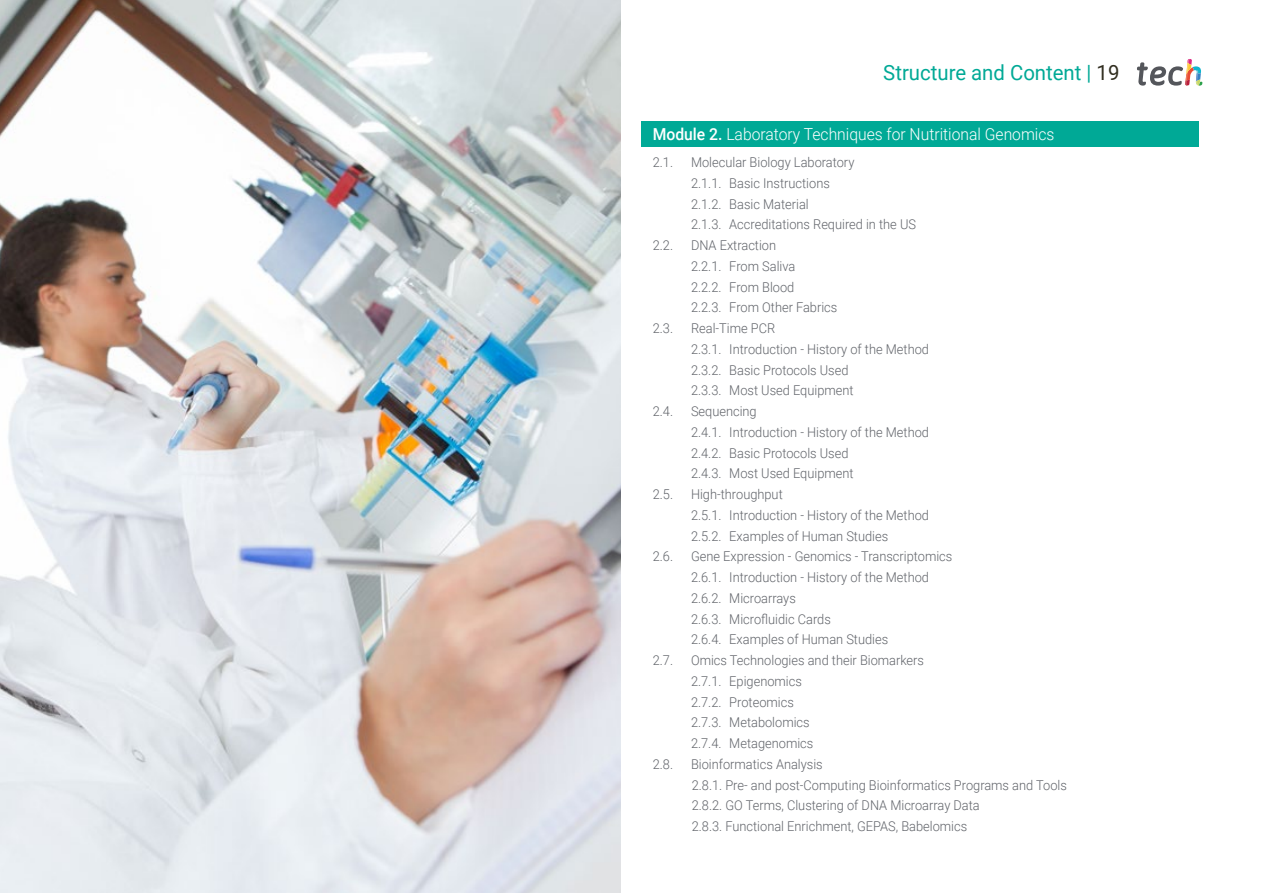
<style>
.page{position:relative;width:1263px;height:893px;background:#fff}
.page>*{position:absolute;margin:0;border:0;box-sizing:border-box;transform-origin:0 0}
.t1{font:21px "Roboto";color:#00a996}
.t2{font:300 16.5px "Roboto";color:#fff;scale:.95 1}
.t3{font:300 13.5px/20.7px "Roboto";color:#61646a;scale:.95 1}
.s1{color:#312e20}
.s2{font-weight:500}
</style>
<div class="page">
<div style="left:642px;top:121px;width:557px;height:25px;background:#00a996"></div>
<img style="left:0;top:0;width:621px;height:893px">
<svg style="left:1137px;top:59px;width:65px;height:27px"></svg>
<h1 class="t1" style="left:883px;top:57px;width:238px">Structure and Content | <span class="s1">19</span></h1>
<p class="t2" style="left:653px;top:123px;width:424px"><span class="s2">Module 2.</span> Laboratory Techniques for Nutritional Genomics</p>
<p class="t3" style="left:653px;top:151px;width:23px">2.1.</p>
<p class="t3" style="left:691px;top:151px;width:238px">Molecular Biology Laboratory<br>2.1.1. Basic Instructions<br>2.1.2. Basic Material<br>2.1.3. Accreditations Required in the US</p>
<p class="t3" style="left:653px;top:234px;width:23px">2.2.</p>
<p class="t3" style="left:691px;top:234px;width:156px">DNA Extraction<br>2.2.1. From Saliva<br>2.2.2. From Blood<br>2.2.3. From Other Fabrics</p>
<p class="t3" style="left:653px;top:317px;width:23px">2.3.</p>
<p class="t3" style="left:691px;top:317px;width:252px">Real-Time PCR<br>2.3.1. Introduction - History of the Method<br>2.3.2. Basic Protocols Used<br>2.3.3. Most Used Equipment</p>
<p class="t3" style="left:653px;top:400px;width:23px">2.4.</p>
<p class="t3" style="left:691px;top:400px;width:252px">Sequencing<br>2.4.1. Introduction - History of the Method<br>2.4.2. Basic Protocols Used<br>2.4.3. Most Used Equipment</p>
<p class="t3" style="left:653px;top:483px;width:23px">2.5.</p>
<p class="t3" style="left:691px;top:483px;width:252px">High-throughput<br>2.5.1. Introduction - History of the Method<br>2.5.2. Examples of Human Studies</p>
<p class="t3" style="left:653px;top:546px;width:23px">2.6.</p>
<p class="t3" style="left:691px;top:546px;width:277px">Gene Expression - Genomics - Transcriptomics 2.6.1. Introduction - History of the Method 2.6.2. Microarrays<br>2.6.3. Microfluidic Cards<br>2.6.4. Examples of Human Studies</p>
<p class="t3" style="left:653px;top:649px;width:23px">2.7.</p>
<p class="t3" style="left:691px;top:649px;width:247px">Omics Technologies and their Biomarkers<br>2.7.1. Epigenomics<br>2.7.2. Proteomics<br>2.7.3. Metabolomics<br>2.7.4. Metagenomics</p>
<p class="t3" style="left:653px;top:753px;width:23px">2.8.</p>
<p class="t3" style="left:691px;top:753px;width:397px">Bioinformatics Analysis<br>2.8.1. Pre- and post-Computing Bioinformatics Programs and Tools 2.8.2. GO Terms, Clustering of DNA Microarray Data<br>2.8.3. Functional Enrichment, GEPAS, Babelomics</p>
</div>
